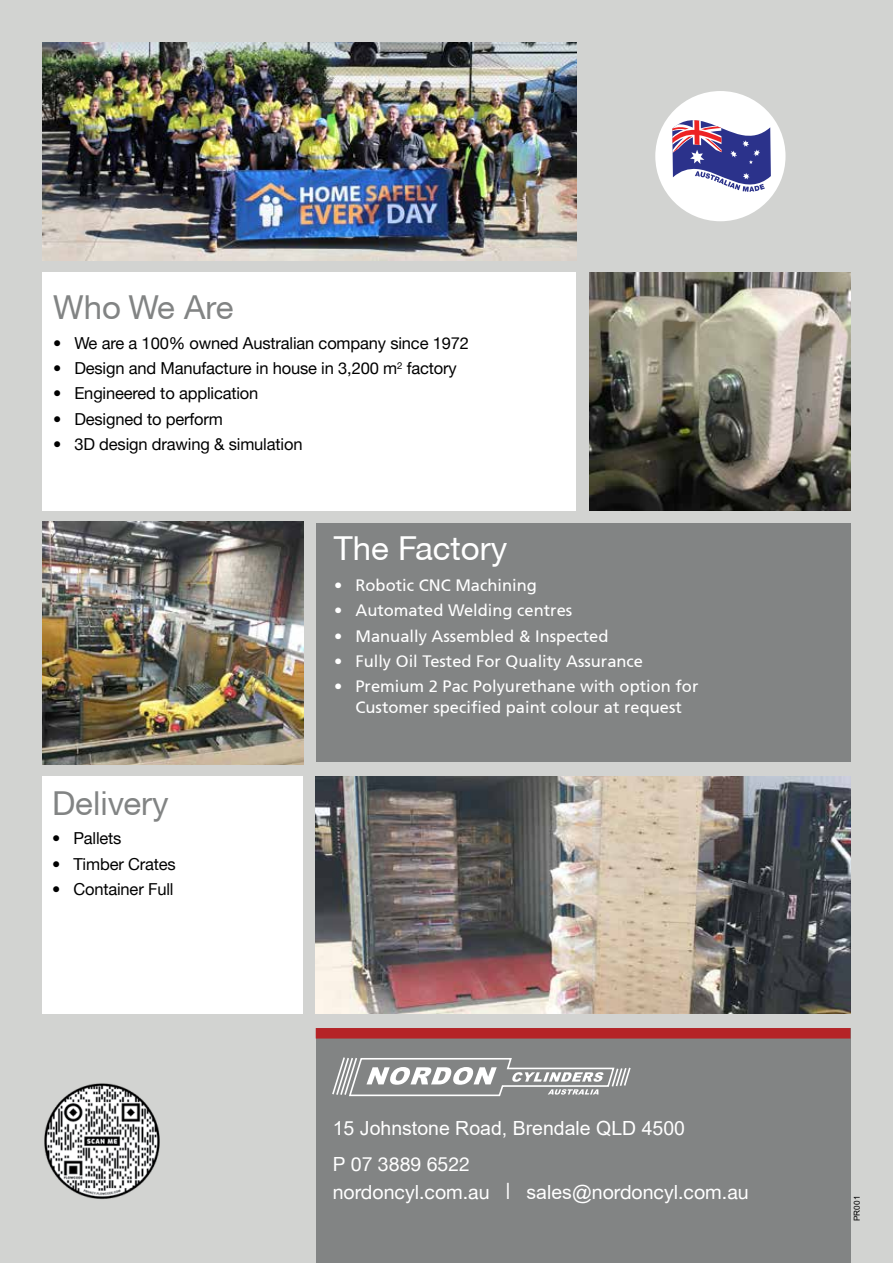
<style>
.page{position:relative;width:893px;height:1263px;background:#d2d3d1}
.page>*{position:absolute;margin:0;border:0;box-sizing:border-box;transform-origin:0 0}
.t1{font:33px "Helvetica Neue CE";color:#828484}
.t2{font:33px "Helvetica Neue CE";color:#fff}
.t3{font:19.5px/27.6px "Helvetica Neue";color:#fff}
.t4{font:19.5px "Arial";color:#fff}
.t5{font:16.5px "Helvetica Neue";letter-spacing:-.01em;color:#000}
.t6{font:16.5px/21px "Frutiger 55 Roman";color:#fff;text-align:center}
.t7{font:8.25px "Arial";color:#000}
.s1{font-family:"Futura"}
.s2{font-family:"Arial"}
</style>
<div class="page">
<div style="left:316px;top:1028px;width:534px;height:235px;background:#828484"></div>
<svg style="left:332px;top:1057px;width:299px;height:39px"></svg>
<div style="left:316px;top:1028px;width:534px;height:10px;background:#b52327"></div>
<div style="left:43px;top:272px;width:533px;height:238px;background:#fff"></div>
<img style="left:43px;top:522px;width:260px;height:242px">
<img style="left:590px;top:272px;width:260px;height:238px">
<img style="left:316px;top:776px;width:534px;height:238px">
<div style="left:43px;top:776px;width:260px;height:238px;background:#fff"></div>
<div style="left:316px;top:523px;width:534px;height:238px;background:#828484"></div>
<img style="left:43px;top:43px;width:534px;height:217px">
<div style="left:655px;top:91px;width:130px;height:130px;background:#fff;border-radius:50%"></div>
<svg style="left:672px;top:108px;width:99px;height:90px"></svg>
<img style="left:44px;top:1083px;width:116px;height:116px">
<h1 class="t1" style="left:53px;top:288px;width:182px">Who We Are</h1>
<p class="t5" style="left:53px;top:333px;width:417px">• We are a 100% owned Australian company since 1972</p>
<p class="t5" style="left:53px;top:358px;width:405px">• Design and Manufacture in house in 3,200 m<sup>2</sup> factory</p>
<p class="t5" style="left:53px;top:384px;width:207px">• Engineered to application</p>
<p class="t5" style="left:53px;top:409px;width:171px">• Designed to perform</p>
<p class="t5" style="left:53px;top:434px;width:251px">• 3D design drawing &amp; simulation</p>
<h1 class="t2" style="left:334px;top:528px;width:175px">The Factory</h1>
<h1 class="t1" style="left:52px;top:783px;width:118px">Delivery</h1>
<p class="t5" style="left:52px;top:829px;width:71px">• Pallets</p>
<p class="t5" style="left:52px;top:854px;width:125px">• Timber Crates</p>
<p class="t5" style="left:52px;top:879px;width:123px">• Container Full</p>
<p class="t6" style="left:334px;top:575px;width:204px">• Robotic CNC Machining</p>
<p class="t6" style="left:334px;top:600px;width:240px">• Automated Welding centres</p>
<p class="t6" style="left:334px;top:625px;width:276px">• Manually Assembled &amp; Inspected</p>
<p class="t6" style="left:334px;top:651px;width:310px">• Fully Oil Tested For Quality Assurance</p>
<p class="t6" style="left:334px;top:676px;width:366px">• Premium 2 Pac Polyurethane with option for<br>Customer specified paint colour at request</p>
<p class="t4" style="left:333px;top:1115px;width:354px">15 Johnstone Road, Brendale QLD 4500</p>
<p class="t3" style="left:333px;top:1150px;width:417px">P 07 3889 6522<br>nordoncyl.com.au <span class="s1">l</span> <span class="s2">sales@</span>nordoncyl.com.au</p>
<p class="t7" style="left:851px;top:1221px;width:27px;rotate:-90deg">PR001</p>
</div>
